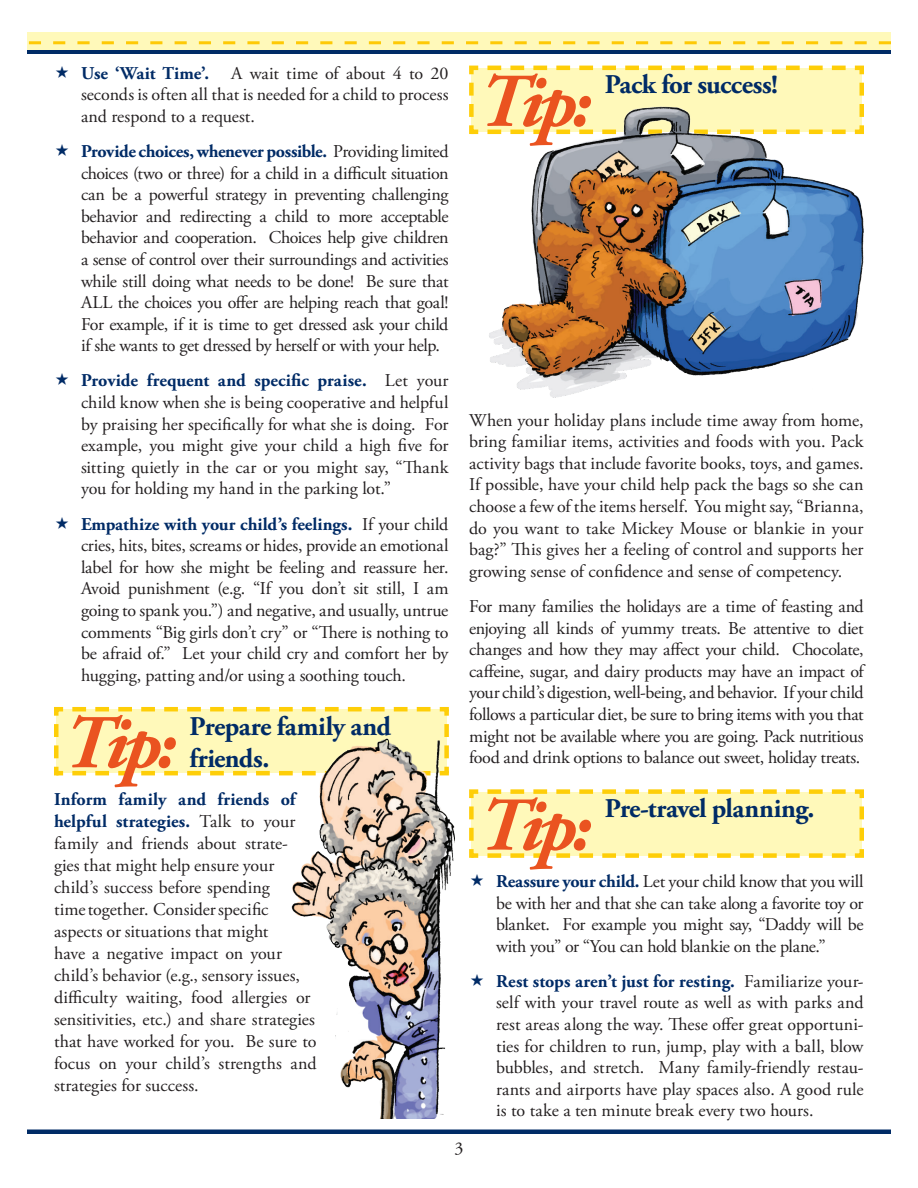
<style>
.page{position:relative;width:918px;height:1188px;background:#fff}
.page>*{position:absolute;margin:0;border:0;box-sizing:border-box;transform-origin:0 0}
.t1{font:italic 700 75.9px "Adobe Garamond Pro";letter-spacing:-.075em;color:#ea5320}
.t2{font:700 27px/32.4px "Adobe Garamond Pro";letter-spacing:-.02em;color:#002b66}
.t3{font:18px/21.6px "Adobe Garamond Pro";letter-spacing:-.005em;color:#231f20;text-align:justify}
.s1{font-weight:700;color:#002b66}
</style>
<div class="page">
<div style="left:27px;top:37px;width:864px;height:17px;background:#002b66"></div>
<div style="left:27px;top:32px;width:864px;height:18px;background:#fff9ba"></div>
<svg style="left:29px;top:41px;width:862px;height:3px"></svg>
<hr style="left:27px;top:1130px;width:864px;height:4px;background:#002b66">
<svg style="left:54px;top:707px;width:395px;height:69px;background:#fef5ac"></svg>
<svg style="left:469px;top:65px;width:395px;height:70px;background:#fef5ae"></svg>
<svg style="left:469px;top:789px;width:395px;height:69px;background:#fef5ac"></svg>
<img style="left:489px;top:106px;width:375px;height:291px">
<img style="left:288px;top:737px;width:167px;height:382px">
<p class="t3" style="left:81px;top:63px;width:369px"><span class="s1">Use ‘Wait Time’.</span> A wait time of about 4 to 20 seconds is often all that is needed for a child to process and respond to a request.</p>
<p class="t3" style="left:81px;top:141px;width:369px"><span class="s1">Provide choices, whenever possible.</span> Providing limited choices (two or three) for a child in a difficult situation can be a powerful strategy in preventing challenging behavior and redirecting a child to more acceptable behavior and cooperation. Choices help give children a sense of control over their surroundings and activities while still doing what needs to be done! Be sure that ALL the choices you offer are helping reach that goal!<br>For example, if it is time to get dressed ask your child if she wants to get dressed by herself or with your help.</p>
<p class="t3" style="left:81px;top:371px;width:369px"><span class="s1">Provide frequent and specific praise.</span> Let your child know when she is being cooperative and helpful by praising her specifically for what she is doing. For example, you might give your child a high five for sitting quietly in the car or you might say, “Thank you for holding my hand in the parking lot.”</p>
<p class="t3" style="left:81px;top:514px;width:369px"><span class="s1">Empathize with your child’s feelings.</span> If your child cries, hits, bites, screams or hides, provide an emotional label for how she might be feeling and reassure her.<br>Avoid punishment (e.g. “If you don’t sit still, I am going to spank you.”) and negative, and usually, untrue comments “Big girls don’t cry” or “There is nothing to be afraid of.” Let your child cry and comfort her by hugging, patting and/or using a soothing touch.</p>
<p class="t1" style="left:62px;top:699px;width:115px">Tip:</p>
<p class="t2" style="left:190px;top:711px;width:203px">Prepare family and friends.</p>
<p class="t3" style="left:54px;top:789px;width:264px;line-height:22px;text-align:left"><span class="s1">Inform family and friends of helpful strategies.</span> Talk to your family and friends about strate&shy;gies that might help ensure your child’s success before spending<br>time together. Consider specific aspects or situations that might<br>have a negative impact on your child’s behavior (e.g., sensory issues, difficulty waiting, food allergies or sensitivities, etc.) and share strategies that have worked for you. Be sure to focus on your child’s strengths and strategies for success.</p>
<p class="t1" style="left:477px;top:58px;width:115px">Tip:</p>
<p class="t2" style="left:605px;top:69px;width:175px">Pack for success!</p>
<p class="t3" style="left:469px;top:410px;width:396px">When your holiday plans include time away from home, bring familiar items, activities and foods with you. Pack activity bags that include favorite books, toys, and games.<br>If possible, have your child help pack the bags so she can choose a few of the items herself. You might say, “Brianna, do you want to take Mickey Mouse or blankie in your bag?” This gives her a feeling of control and supports her growing sense of confidence and sense of competency.</p>
<p class="t3" style="left:469px;top:596px;width:396px">For many families the holidays are a time of feasting and enjoying all kinds of yummy treats. Be attentive to diet changes and how they may affect your child. Chocolate, caffeine, sugar, and dairy products may have an impact of your child’s digestion, well-being, and behavior. If your child follows a particular diet, be sure to bring items with you that might not be available where you are going. Pack nutritious food and drink options to balance out sweet, holiday treats.</p>
<p class="t1" style="left:477px;top:782px;width:115px">Tip:</p>
<p class="t2" style="left:605px;top:793px;width:211px">Pre-travel planning.</p>
<p class="t3" style="left:496px;top:871px;width:369px"><span class="s1">Reassure your child.</span> Let your child know that you will be with her and that she can take along a favorite toy or blanket. For example you might say, “Daddy will be with you” or “You can hold blankie on the plane.”</p>
<p class="t3" style="left:496px;top:971px;width:369px"><span class="s1">Rest stops aren’t just for resting.</span> Familiarize your&shy;self with your travel route as well as with parks and rest areas along the way. These offer great opportuni&shy;ties for children to run, jump, play with a ball, blow bubbles, and stretch. Many family-friendly restau&shy;rants and airports have play spaces also. A good rule is to take a ten minute break every two hours.</p>
<p class="t3" style="left:454px;top:1138px;width:10px">3</p>
</div>
